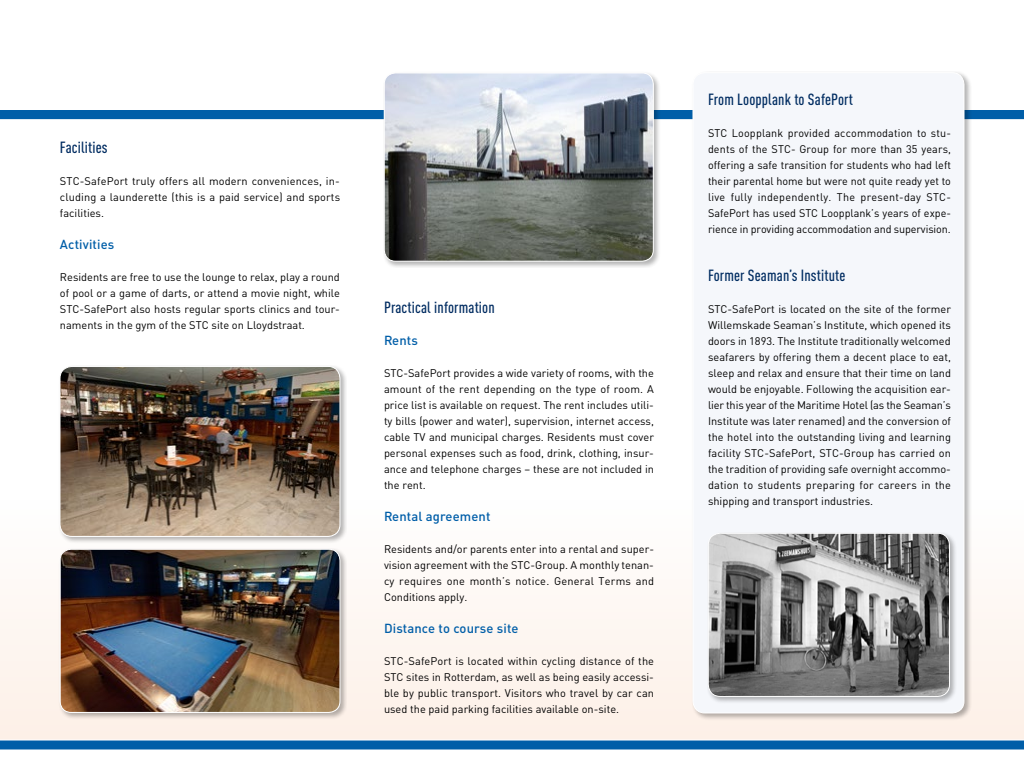
<style>
.page{position:relative;width:1024px;height:768px;background:#fff}
.page>*{position:absolute;margin:0;border:0;box-sizing:border-box;transform-origin:0 0}
.t1{font:500 condensed 16px "DINOT";letter-spacing:.01em;color:#002c61}
.t2{font:500 13px "DINOT";letter-spacing:.01em;color:#005ea8}
.t3{font:11px/16px "DINOT";color:#000;text-align:justify}
</style>
<div class="page">
<div style="left:0;top:500px;width:1024px;height:240px;background:#fdf6f1"></div>
<div style="left:0;top:110px;width:1024px;height:10px;background:#005ea8"></div>
<div style="left:0;top:740px;width:1024px;height:10px;background:#005ea8"></div>
<hr style="left:0;top:740px;width:1024px;height:1px;background:#fff">
<hr style="left:0;top:119px;width:1024px;height:1px;background:#fff">
<div style="left:691px;top:71px;width:281px;height:650px;background:#000;opacity:.3"></div>
<div style="left:693px;top:73px;width:271px;height:640px;background:#f5f7fb;border-radius:12px"></div>
<div style="left:692px;top:72px;width:272px;height:641px;border:1px solid #fff;border-radius:12px"></div>
<div style="left:58px;top:365px;width:289px;height:179px;background:#000;opacity:.3"></div>
<img style="left:60px;top:366px;width:280px;height:170px">
<div style="left:60px;top:366px;width:280px;height:171px;border:1px solid #fff;border-radius:12px"></div>
<div style="left:707px;top:532px;width:251px;height:172px;background:#000;opacity:.3"></div>
<img style="left:708px;top:533px;width:242px;height:163px">
<div style="left:708px;top:533px;width:242px;height:164px;border:1px solid #fff;border-radius:12px"></div>
<div style="left:383px;top:71px;width:278px;height:197px;background:#000;opacity:.3"></div>
<img style="left:384px;top:73px;width:269px;height:188px">
<div style="left:384px;top:73px;width:270px;height:188px;border:1px solid #fff;border-radius:11px"></div>
<div style="left:58px;top:548px;width:289px;height:172px;background:#000;opacity:.3"></div>
<img style="left:61px;top:549px;width:279px;height:163px">
<div style="left:60px;top:549px;width:280px;height:164px;border:1px solid #fff;border-radius:11px"></div>
<h1 class="t1" style="left:60px;top:138px;width:49px">Facilities</h1>
<p class="t3" style="left:60px;top:173px;width:282px">STC-SafePort truly offers all modern conveniences, in&shy;cluding a launderette (this is a paid service) and sports facilities.</p>
<p class="t2" style="left:60px;top:236px;width:56px">Activities</p>
<p class="t3" style="left:60px;top:269px;width:282px">Residents are free to use the lounge to relax, play a round of pool or a game of darts, or attend a movie night, while STC-SafePort also hosts regular sports clinics and tour&shy;naments in the gym of the STC site on Lloydstraat.</p>
<h1 class="t1" style="left:384px;top:298px;width:112px">Practical information</h1>
<p class="t2" style="left:384px;top:332px;width:35px">Rents</p>
<p class="t3" style="left:384px;top:365px;width:272px">STC-SafePort provides a wide variety of rooms, with the amount of the rent depending on the type of room. A price list is available on request. The rent includes utili&shy;ty bills (power and water), supervision, internet access, cable TV and municipal charges. Residents must cover personal expenses such as food, drink, clothing, insur&shy;ance and telephone charges – these are not included in the rent.</p>
<p class="t2" style="left:384px;top:508px;width:108px">Rental agreement</p>
<p class="t3" style="left:384px;top:541px;width:272px">Residents and/or parents enter into a rental and super&shy;vision agreement with the STC-Group. A monthly tenan&shy;cy requires one month’s notice. General Terms and Conditions apply.</p>
<p class="t2" style="left:384px;top:620px;width:136px">Distance to course site</p>
<p class="t3" style="left:384px;top:653px;width:272px">STC-SafePort is located within cycling distance of the STC sites in Rotterdam, as well as being easily accessi&shy;ble by public transport. Visitors who travel by car can used the paid parking facilities available on-site.</p>
<h1 class="t1" style="left:708px;top:90px;width:146px">From Loopplank to SafePort</h1>
<p class="t3" style="left:708px;top:125px;width:245px">STC Loopplank provided accommodation to stu&shy;dents of the STC- Group for more than 35 years, offering a safe transition for students who had left their parental home but were not quite ready yet to live fully independently. The present-day STC-SafePort has used STC Loopplank’s years of expe&shy;rience in providing accommodation and supervision.</p>
<h1 class="t1" style="left:708px;top:266px;width:139px">Former Seaman’s Institute</h1>
<p class="t3" style="left:708px;top:301px;width:245px">STC-SafePort is located on the site of the former Willemskade Seaman’s Institute, which opened its doors in 1893. The Institute traditionally welcomed seafarers by offering them a decent place to eat, sleep and relax and ensure that their time on land would be enjoyable. Following the acquisition ear&shy;lier this year of the Maritime Hotel (as the Seaman’s Institute was later renamed) and the conversion of the hotel into the outstanding living and learning facility STC-SafePort, STC-Group has carried on the tradition of providing safe overnight accommo&shy;dation to students preparing for careers in the shipping and transport industries.</p>
</div>
